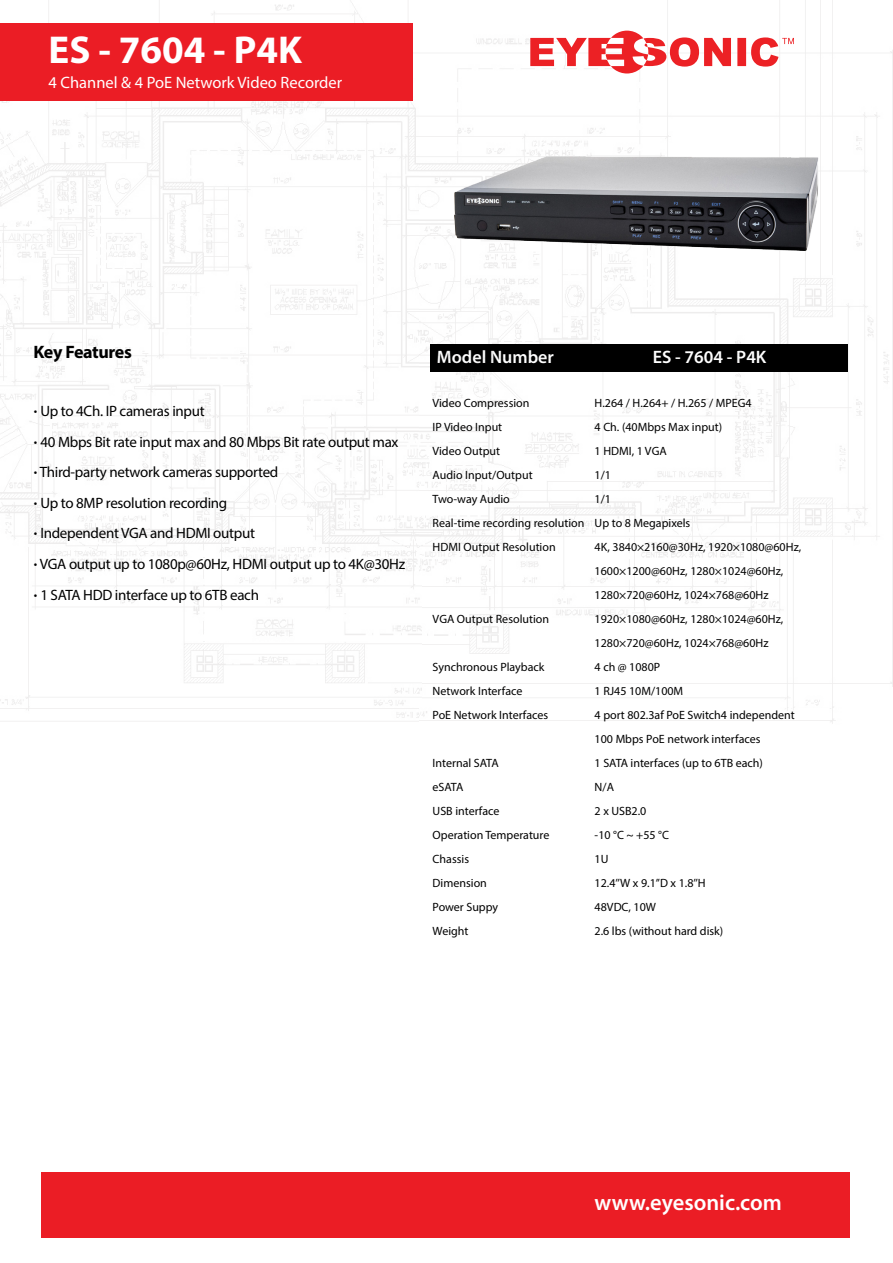
<style>
.page{position:relative;width:893px;height:1263px;background:#fff}
.page>*{position:absolute;margin:0;border:0;box-sizing:border-box;transform-origin:0 0}
.t1{font:700 39px "Myriad Pro";color:#fff}
.t2{font:600 22.5px "Myriad Pro";color:#fff}
.t3{font:600 18px "Myriad Pro";color:#fff}
.t4{font:700 18px "Myriad Pro";letter-spacing:-.025em;color:#000}
.t5{font:16.5px "Myriad Pro";color:#fff}
.t6{font:15px "Myriad Pro";letter-spacing:-.02em;color:#000}
.t7{font:12px "Myriad Pro";color:#000}
.s1{font-family:"Helvetica";font-weight:700}
</style>
<div class="page">
<img style="left:0;top:0;width:420px;height:548px">
<img style="left:420px;top:0;width:473px;height:724px">
<svg style="left:530px;top:31px;width:264px;height:43px"></svg>
<div style="left:0;top:23px;width:412px;height:78px;background:#eb1d25"></div>
<div style="left:41px;top:1173px;width:809px;height:65px;background:#eb1d25"></div>
<div style="left:430px;top:344px;width:418px;height:27px;background:#000"></div>
<img style="left:454px;top:156px;width:364px;height:95px">
<p class="t1" style="left:49px;top:24px;width:255px">ES - 7604 - P4K</p>
<p class="t5" style="left:49px;top:72px;width:295px">4 Channel &amp; 4 PoE Network Video Recorder</p>
<p class="t4" style="left:34px;top:340px;width:100px">Key Features</p>
<p class="t6" style="left:34px;top:402px;width:173px"><span class="s1">·</span> Up to 4Ch. IP cameras input</p>
<p class="t6" style="left:34px;top:432px;width:366px"><span class="s1">·</span> 40 Mbps Bit rate input max and 80 Mbps Bit rate output max</p>
<p class="t6" style="left:34px;top:463px;width:246px"><span class="s1">·</span> Third-party network cameras supported</p>
<p class="t6" style="left:34px;top:494px;width:195px"><span class="s1">·</span> Up to 8MP resolution recording</p>
<p class="t6" style="left:34px;top:524px;width:223px"><span class="s1">·</span> Independent VGA and HDMI output</p>
<p class="t6" style="left:34px;top:555px;width:373px"><span class="s1">·</span> VGA output up to 1080p@60Hz, HDMI output up to 4K@30Hz</p>
<p class="t6" style="left:34px;top:585px;width:227px"><span class="s1">·</span> 1 SATA HDD interface up to 6TB each</p>
<h3 class="t3" style="left:437px;top:346px;width:119px">Model Number</h3>
<h3 class="t3" style="left:653px;top:346px;width:115px">ES - 7604 - P4K</h3>
<p class="t7" style="left:433px;top:396px;width:98px">Video Compression</p>
<p class="t7" style="left:595px;top:396px;width:158px">H.264 / H.264+ / H.265 / MPEG4</p>
<p class="t7" style="left:433px;top:420px;width:71px">IP Video Input</p>
<p class="t7" style="left:595px;top:420px;width:129px">4 Ch. (40Mbps Max input)</p>
<p class="t7" style="left:433px;top:444px;width:69px">Video Output</p>
<p class="t7" style="left:595px;top:444px;width:74px">1 HDMI, 1 VGA</p>
<p class="t7" style="left:433px;top:468px;width:101px">Audio Input/Output</p>
<p class="t7" style="left:595px;top:468px;width:18px">1/1</p>
<p class="t7" style="left:433px;top:492px;width:79px">Two-way Audio</p>
<p class="t7" style="left:595px;top:492px;width:18px">1/1</p>
<p class="t7" style="left:433px;top:516px;width:259px">Real-time recording resolution Up to 8 Megapixels</p>
<p class="t7" style="left:433px;top:540px;width:125px">HDMI Output Resolution</p>
<p class="t7" style="left:595px;top:540px;width:208px">4K, 3840×2160@30Hz, 1920×1080@60Hz,</p>
<p class="t7" style="left:595px;top:564px;width:190px">1600×1200@60Hz, 1280×1024@60Hz,</p>
<p class="t7" style="left:595px;top:588px;width:176px">1280×720@60Hz, 1024×768@60Hz</p>
<p class="t7" style="left:433px;top:612px;width:118px">VGA Output Resolution</p>
<p class="t7" style="left:595px;top:612px;width:190px">1920×1080@60Hz, 1280×1024@60Hz,</p>
<p class="t7" style="left:595px;top:636px;width:176px">1280×720@60Hz, 1024×768@60Hz</p>
<p class="t7" style="left:433px;top:660px;width:113px">Synchronous Playback</p>
<p class="t7" style="left:595px;top:660px;width:67px">4 ch @ 1080P</p>
<p class="t7" style="left:433px;top:684px;width:91px">Network Interface</p>
<p class="t7" style="left:595px;top:684px;width:90px">1 RJ45 10M/100M</p>
<p class="t7" style="left:433px;top:708px;width:117px">PoE Network Interfaces</p>
<p class="t7" style="left:595px;top:708px;width:202px">4 port 802.3af PoE Switch4 independent</p>
<p class="t7" style="left:595px;top:732px;width:167px">100 Mbps PoE network interfaces</p>
<p class="t7" style="left:433px;top:756px;width:68px">Internal SATA</p>
<p class="t7" style="left:595px;top:756px;width:170px">1 SATA interfaces (up to 6TB each)</p>
<p class="t7" style="left:433px;top:780px;width:32px">eSATA</p>
<p class="t7" style="left:595px;top:780px;width:21px">N/A</p>
<p class="t7" style="left:433px;top:804px;width:68px">USB interface</p>
<p class="t7" style="left:595px;top:804px;width:53px">2 x USB2.0</p>
<p class="t7" style="left:433px;top:828px;width:118px">Operation Temperature</p>
<p class="t7" style="left:595px;top:828px;width:76px">-10 °C ~ +55 °C</p>
<p class="t7" style="left:433px;top:852px;width:38px">Chassis</p>
<p class="t7" style="left:595px;top:852px;width:15px">1U</p>
<p class="t7" style="left:433px;top:876px;width:56px">Dimension</p>
<p class="t7" style="left:595px;top:876px;width:112px">12.4’’W x 9.1’’D x 1.8’’H</p>
<p class="t7" style="left:433px;top:900px;width:67px">Power Suppy</p>
<p class="t7" style="left:595px;top:900px;width:63px">48VDC, 10W</p>
<p class="t7" style="left:433px;top:924px;width:37px">Weight</p>
<p class="t7" style="left:595px;top:924px;width:130px">2.6 lbs (without hard disk)</p>
<p class="t2" style="left:595px;top:1188px;width:189px">www.eyesonic.com</p>
</div>
